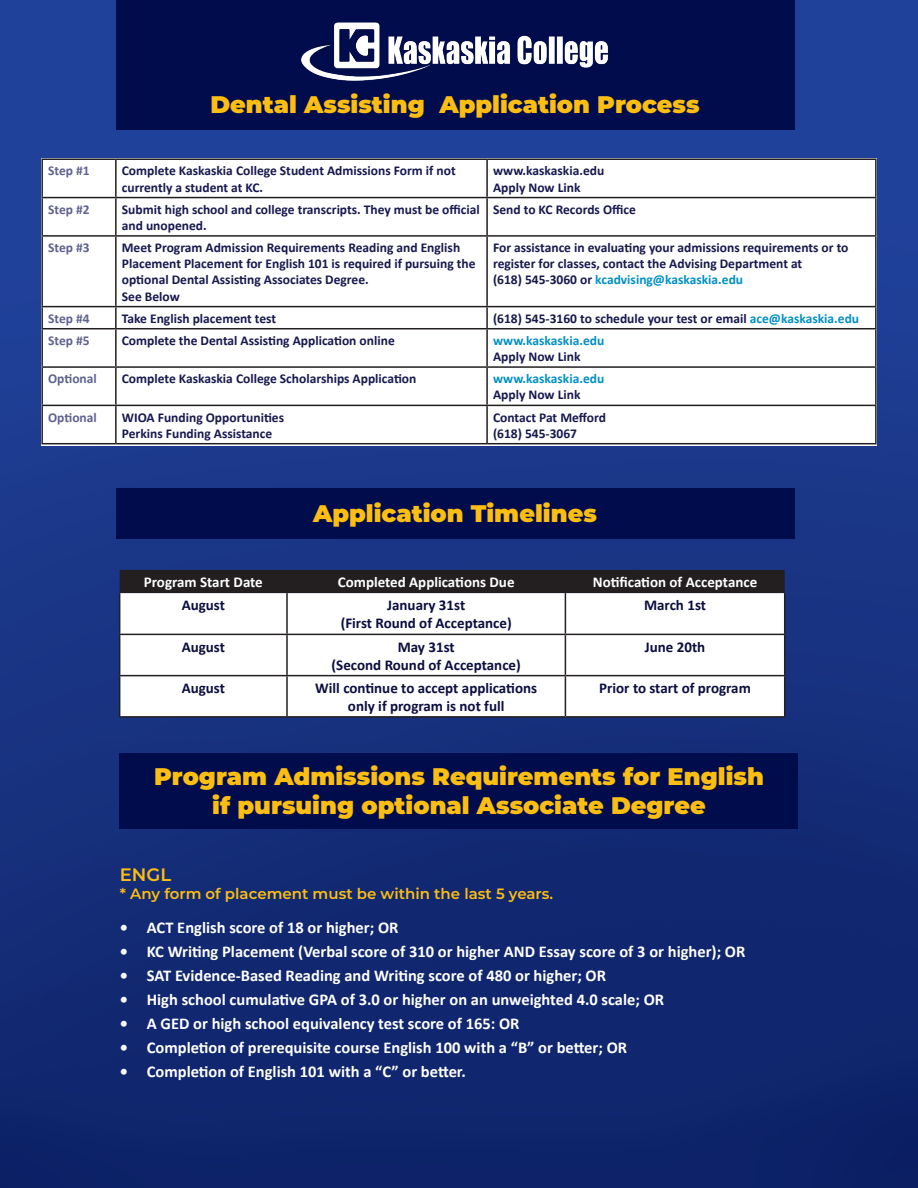
<style>
.page{position:relative;width:918px;height:1188px;background:#fff}
.page>*{position:absolute;margin:0;border:0;box-sizing:border-box;transform-origin:0 0}
.t1{font:900 24px "Montserrat";color:#fdbe12}
.t2{font:600 18px "Montserrat";color:#fdbe12}
.t3{font:700 16.5px "Calibri";color:#fff}
.t4{font:700 15px "Calibri";color:#0b0e3f}
.t5{font:700 15px "Calibri";color:#fff}
.t6{font:600 15px "Montserrat";color:#fdbe12}
.t7{font:700 13.5px/16.2px "Calibri";color:#17194e}
.t8{font:700 13.5px "Calibri";color:#008fc5}
.t9{font:700 13.5px "Calibri";color:#5f628f}
.s1{color:#17194e}
.s2{color:#008fc5}
</style>
<div class="page">
<img style="left:0;top:0;width:918px;height:1188px">
<div style="left:116px;top:0;width:678px;height:129px;background:#010c4d"></div>
<div style="left:116px;top:488px;width:678px;height:51px;background:#010c4d"></div>
<div style="left:120px;top:753px;width:678px;height:75px;background:#010c4d"></div>
<img style="left:301px;top:22px;width:307px;height:59px">
<div style="left:41px;top:158px;width:836px;height:288px;background:#fff"></div>
<hr style="left:41px;top:158px;width:75px;height:2px;background:#231f20">
<hr style="left:41px;top:160px;width:2px;height:37px;background:#231f20">
<hr style="left:116px;top:158px;width:371px;height:2px;background:#231f20">
<hr style="left:115px;top:160px;width:2px;height:37px;background:#231f20">
<hr style="left:487px;top:158px;width:390px;height:2px;background:#231f20">
<hr style="left:486px;top:160px;width:2px;height:37px;background:#231f20">
<hr style="left:875px;top:160px;width:2px;height:37px;background:#231f20">
<hr style="left:41px;top:197px;width:75px;height:1px;background:#231f20">
<hr style="left:41px;top:198px;width:2px;height:37px;background:#231f20">
<hr style="left:116px;top:197px;width:371px;height:1px;background:#231f20">
<hr style="left:115px;top:198px;width:2px;height:37px;background:#231f20">
<hr style="left:487px;top:197px;width:390px;height:1px;background:#231f20">
<hr style="left:486px;top:198px;width:2px;height:37px;background:#231f20">
<hr style="left:875px;top:198px;width:2px;height:37px;background:#231f20">
<hr style="left:41px;top:235px;width:75px;height:2px;background:#231f20">
<hr style="left:41px;top:237px;width:2px;height:69px;background:#231f20">
<hr style="left:116px;top:235px;width:371px;height:2px;background:#231f20">
<hr style="left:115px;top:237px;width:2px;height:69px;background:#231f20">
<hr style="left:487px;top:235px;width:390px;height:2px;background:#231f20">
<hr style="left:486px;top:237px;width:2px;height:69px;background:#231f20">
<hr style="left:875px;top:237px;width:2px;height:69px;background:#231f20">
<hr style="left:41px;top:306px;width:75px;height:1px;background:#231f20">
<hr style="left:41px;top:307px;width:2px;height:21px;background:#231f20">
<hr style="left:116px;top:306px;width:371px;height:1px;background:#231f20">
<hr style="left:115px;top:307px;width:2px;height:21px;background:#231f20">
<hr style="left:487px;top:306px;width:390px;height:1px;background:#231f20">
<hr style="left:486px;top:307px;width:2px;height:21px;background:#231f20">
<hr style="left:875px;top:307px;width:2px;height:21px;background:#231f20">
<hr style="left:41px;top:328px;width:75px;height:1px;background:#231f20">
<hr style="left:41px;top:329px;width:2px;height:37px;background:#231f20">
<hr style="left:116px;top:328px;width:371px;height:1px;background:#231f20">
<hr style="left:115px;top:329px;width:2px;height:37px;background:#231f20">
<hr style="left:487px;top:328px;width:390px;height:1px;background:#231f20">
<hr style="left:486px;top:329px;width:2px;height:37px;background:#231f20">
<hr style="left:875px;top:329px;width:2px;height:37px;background:#231f20">
<hr style="left:41px;top:366px;width:75px;height:2px;background:#231f20">
<hr style="left:41px;top:368px;width:2px;height:37px;background:#231f20">
<hr style="left:116px;top:366px;width:371px;height:2px;background:#231f20">
<hr style="left:115px;top:368px;width:2px;height:37px;background:#231f20">
<hr style="left:487px;top:366px;width:390px;height:2px;background:#231f20">
<hr style="left:486px;top:368px;width:2px;height:37px;background:#231f20">
<hr style="left:875px;top:368px;width:2px;height:37px;background:#231f20">
<hr style="left:41px;top:405px;width:75px;height:1px;background:#231f20">
<hr style="left:41px;top:406px;width:2px;height:37px;background:#231f20">
<hr style="left:116px;top:405px;width:371px;height:1px;background:#231f20">
<hr style="left:115px;top:406px;width:2px;height:37px;background:#231f20">
<hr style="left:487px;top:405px;width:390px;height:1px;background:#231f20">
<hr style="left:486px;top:406px;width:2px;height:37px;background:#231f20">
<hr style="left:875px;top:406px;width:2px;height:37px;background:#231f20">
<hr style="left:41px;top:443px;width:75px;height:1px;background:#231f20">
<hr style="left:116px;top:443px;width:371px;height:1px;background:#231f20">
<hr style="left:487px;top:443px;width:390px;height:1px;background:#231f20">
<div style="left:120px;top:570px;width:665px;height:23px;background:#231f20"></div>
<svg style="left:120px;top:593px;width:664px;height:123px"></svg>
<hr style="left:119px;top:593px;width:1px;height:41px;background:#231f20">
<hr style="left:286px;top:593px;width:2px;height:41px;background:#231f20">
<hr style="left:565px;top:593px;width:1px;height:41px;background:#231f20">
<hr style="left:784px;top:593px;width:1px;height:41px;background:#231f20">
<hr style="left:119px;top:634px;width:168px;height:1px;background:#231f20">
<hr style="left:119px;top:635px;width:1px;height:40px;background:#231f20">
<hr style="left:287px;top:634px;width:278px;height:1px;background:#231f20">
<hr style="left:286px;top:635px;width:2px;height:40px;background:#231f20">
<hr style="left:565px;top:634px;width:220px;height:1px;background:#231f20">
<hr style="left:565px;top:635px;width:1px;height:40px;background:#231f20">
<hr style="left:784px;top:635px;width:1px;height:40px;background:#231f20">
<hr style="left:119px;top:675px;width:168px;height:1px;background:#231f20">
<hr style="left:119px;top:676px;width:1px;height:40px;background:#231f20">
<hr style="left:119px;top:716px;width:168px;height:2px;background:#231f20">
<hr style="left:287px;top:675px;width:278px;height:1px;background:#231f20">
<hr style="left:286px;top:676px;width:2px;height:40px;background:#231f20">
<hr style="left:287px;top:716px;width:278px;height:2px;background:#231f20">
<hr style="left:565px;top:675px;width:220px;height:1px;background:#231f20">
<hr style="left:565px;top:676px;width:1px;height:40px;background:#231f20">
<hr style="left:784px;top:676px;width:1px;height:40px;background:#231f20">
<hr style="left:565px;top:716px;width:220px;height:2px;background:#231f20">
<p class="t1" style="left:210px;top:86px;width:491px">Dental Assisting Application Process</p>
<p class="t9" style="left:48px;top:161px;width:43px">Step #1</p>
<p class="t7" style="left:122px;top:162px;width:335px">Complete Kaskaskia College Student Admissions Form if not currently a student at KC.</p>
<p class="t7" style="left:493px;top:162px;width:113px">www.kaskaskia.edu</p>
<p class="t7" style="left:493px;top:179px;width:89px">Apply Now Link</p>
<p class="t9" style="left:48px;top:200px;width:43px">Step #2</p>
<p class="t7" style="left:122px;top:201px;width:359px">Submit high school and college transcripts. They must be official and unopened.</p>
<p class="t7" style="left:493px;top:201px;width:144px">Send to KC Records Office</p>
<p class="t9" style="left:48px;top:238px;width:43px">Step #3</p>
<p class="t7" style="left:122px;top:239px;width:355px">Meet Program Admission Requirements Reading and English<br>Placement Placement for English 101 is required if pursuing the optional Dental Assisting Associates Degree.</p>
<p class="t7" style="left:122px;top:288px;width:59px">See Below</p>
<p class="t7" style="left:493px;top:239px;width:357px">For assistance in evaluating your admissions requirements or to register for classes, contact the Advising Department at</p>
<p class="t8" style="left:493px;top:270px;width:252px"><span class="s1">(618) 545-3060 or</span> kcadvising@kaskaskia.edu</p>
<p class="t9" style="left:48px;top:309px;width:43px">Step #4</p>
<p class="t7" style="left:122px;top:310px;width:156px">Take English placement test</p>
<p class="t7" style="left:493px;top:310px;width:368px">(618) 545-3160 to schedule your test or email <span class="s2">ace@kaskaskia.edu</span></p>
<p class="t9" style="left:48px;top:331px;width:43px">Step #5</p>
<p class="t7" style="left:122px;top:332px;width:274px">Complete the Dental Assisting Application online</p>
<p class="t8" style="left:493px;top:331px;width:113px">www.kaskaskia.edu</p>
<p class="t7" style="left:493px;top:348px;width:89px">Apply Now Link</p>
<p class="t9" style="left:48px;top:369px;width:50px">Optional</p>
<p class="t7" style="left:122px;top:370px;width:296px">Complete Kaskaskia College Scholarships Application</p>
<p class="t8" style="left:493px;top:369px;width:113px">www.kaskaskia.edu</p>
<p class="t7" style="left:493px;top:386px;width:89px">Apply Now Link</p>
<p class="t9" style="left:48px;top:407px;width:50px">Optional</p>
<p class="t7" style="left:122px;top:408px;width:164px">WIOA Funding Opportunities</p>
<p class="t7" style="left:122px;top:425px;width:152px">Perkins Funding Assistance</p>
<p class="t7" style="left:493px;top:408px;width:114px">Contact Pat Mefford</p>
<p class="t7" style="left:493px;top:425px;width:86px">(618) 545-3067</p>
<p class="t1" style="left:313px;top:496px;width:285px">Application Timelines</p>
<p class="t5" style="left:144px;top:572px;width:121px">Program Start Date</p>
<p class="t5" style="left:338px;top:572px;width:178px">Completed Applications Due</p>
<p class="t5" style="left:593px;top:572px;width:166px">Notification of Acceptance</p>
<p class="t4" style="left:182px;top:595px;width:45px">August</p>
<p class="t4" style="left:387px;top:595px;width:79px">January 31st</p>
<p class="t4" style="left:341px;top:613px;width:172px">(First Round of Acceptance)</p>
<p class="t4" style="left:644px;top:595px;width:63px">March 1st</p>
<p class="t4" style="left:182px;top:636px;width:45px">August</p>
<p class="t4" style="left:398px;top:636px;width:58px">May 31st</p>
<p class="t4" style="left:332px;top:654px;width:191px">(Second Round of Acceptance)</p>
<p class="t4" style="left:182px;top:677px;width:45px">August</p>
<p class="t4" style="left:315px;top:677px;width:223px">Will continue to accept applications</p>
<p class="t4" style="left:348px;top:695px;width:158px">only if program is not full</p>
<p class="t4" style="left:645px;top:636px;width:62px">June 20th</p>
<p class="t4" style="left:599px;top:677px;width:153px">Prior to start of program</p>
<p class="t1" style="left:154px;top:759px;width:611px">Program Admissions Requirements for English</p>
<p class="t1" style="left:212px;top:787px;width:495px">if pursuing optional Associate Degree</p>
<p class="t2" style="left:120px;top:862px;width:53px">ENGL</p>
<p class="t6" style="left:120px;top:883px;width:435px">* Any form of placement must be within the last 5 years.</p>
<p class="t3" style="left:120px;top:916px;width:280px">• ACT English score of 18 or higher; OR</p>
<p class="t3" style="left:120px;top:940px;width:627px">• KC Writing Placement (Verbal score of 310 or higher AND Essay score of 3 or higher); OR</p>
<p class="t3" style="left:120px;top:964px;width:488px">• SAT Evidence-Based Reading and Writing score of 480 or higher; OR</p>
<p class="t3" style="left:120px;top:988px;width:546px">• High school cumulative GPA of 3.0 or higher on an unweighted 4.0 scale; OR</p>
<p class="t3" style="left:120px;top:1012px;width:401px">• A GED or high school equivalency test score of 165: OR</p>
<p class="t3" style="left:120px;top:1036px;width:509px">• Completion of prerequisite course English 100 with a “B” or better; OR</p>
<p class="t3" style="left:120px;top:1060px;width:347px">• Completion of English 101 with a “C” or better.</p>
</div>
